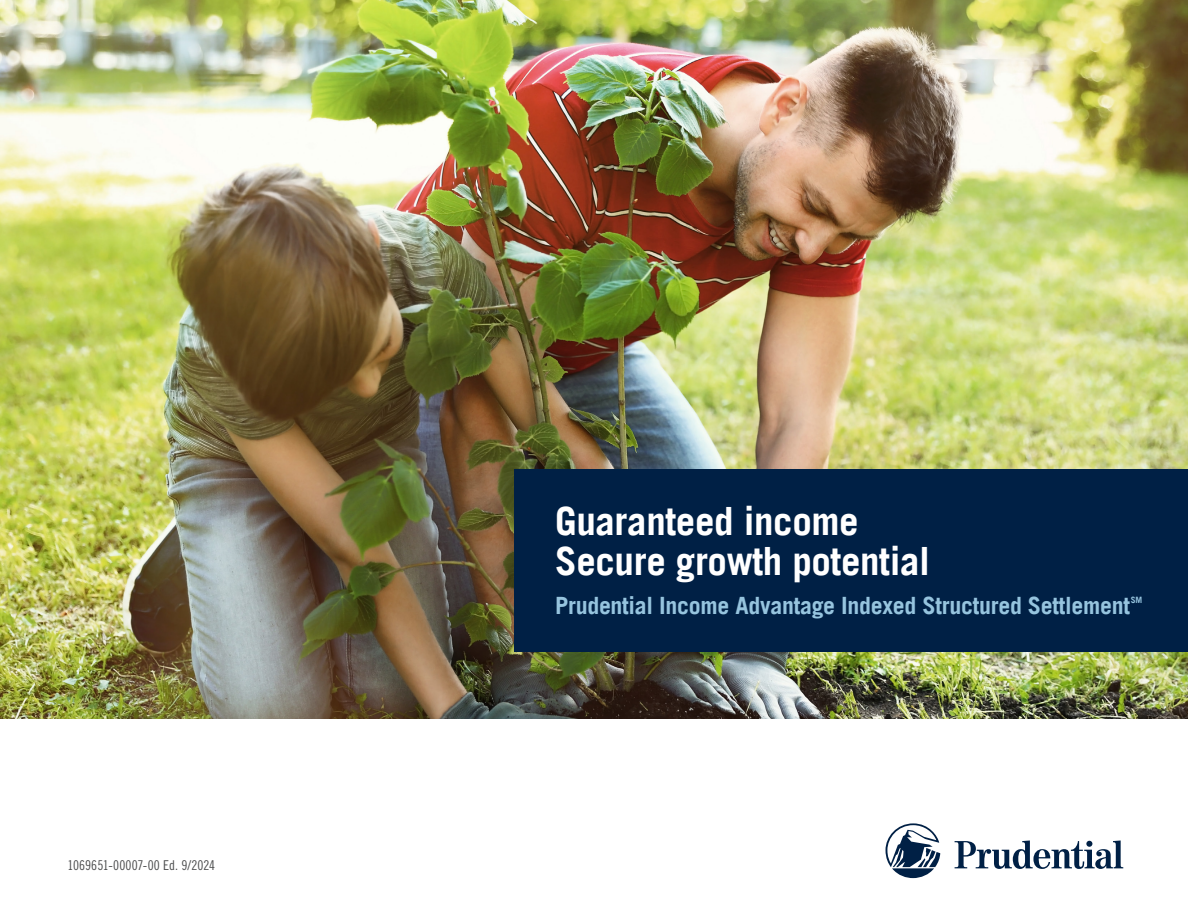
<style>
.page{position:relative;width:1188px;height:918px;background:#fff}
.page>*{position:absolute;margin:0;border:0;box-sizing:border-box;transform-origin:0 0}
.Title_headline{font:39px/40.5px "Prudential Modern Bold Sem Cond";letter-spacing:-.01em;color:#fff}
.Title_Subheadline{font:23.85px "Prudential Modern Bold Sem Cond";letter-spacing:-.01em;color:#96c4de}
.Back_Cover_Disclosure{font:500 condensed 13.5px "Prudential Modern";letter-spacing:.005em;color:#4b4c4d}
.Title_Subheadline-2{font:8.7px "Prudential Modern Bold Sem Cond";color:#96c4de}
</style>
<div class="page">
<img style="left:0;top:0;width:1188px;height:718px">
<div style="left:515px;top:470px;width:673px;height:182px;background:#002045"></div>
<svg style="left:886px;top:823px;width:237px;height:55px"></svg>
<p class="Back_Cover_Disclosure" style="left:68px;top:857px;width:149px">1069651-00007-00 Ed. 9/2024</p>
<h1 class="Title_headline" style="left:555px;top:500px;width:376px">Guaranteed income<br>Secure growth potential</h1>
<p class="Title_Subheadline" style="left:555px;top:591px;width:576px">Prudential Income Advantage Indexed Structured Settlement</p>
<p class="Title_Subheadline-2" style="left:1131px;top:595px;width:13px">SM</p>
</div>
